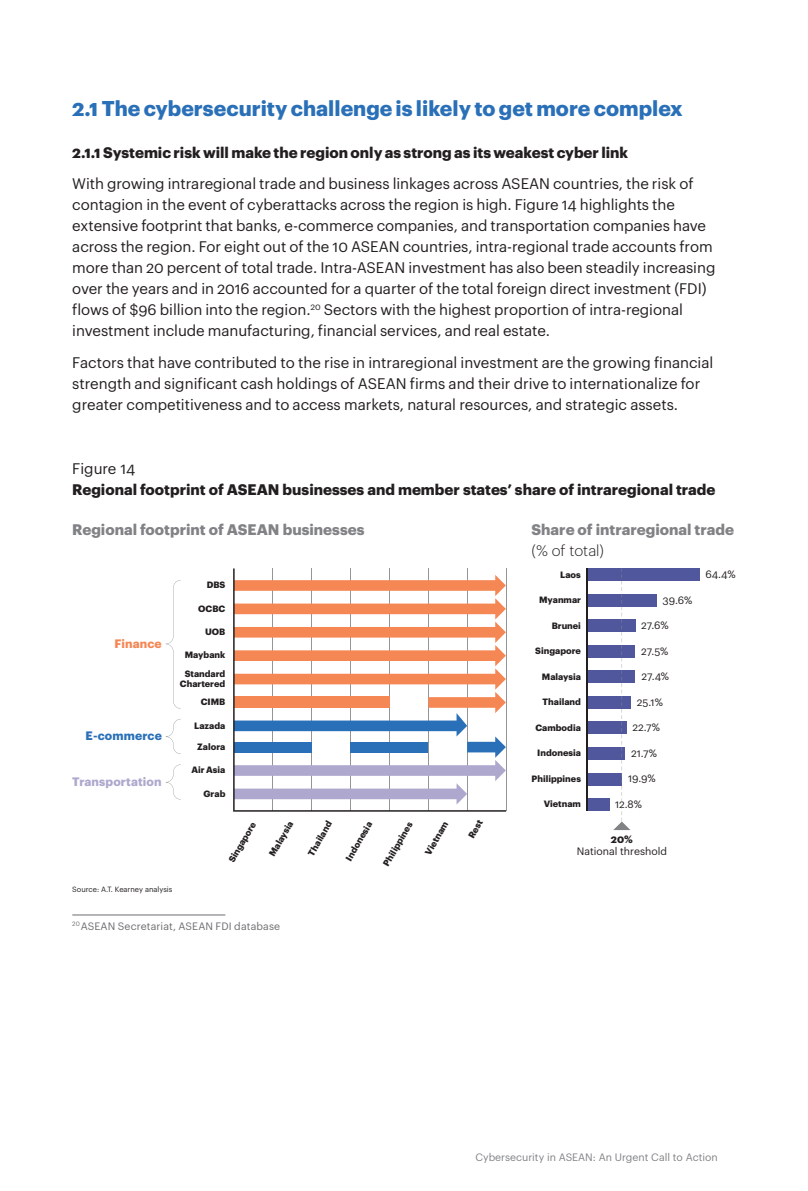
<style>
.page{position:relative;width:808px;height:1191px;background:#fff}
.page>*{position:absolute;margin:0;border:0;box-sizing:border-box;transform-origin:0 0}
.t1{font:700 21px "Graphik";color:#2a70b8}
.t2{font:15px/21px "Graphik";letter-spacing:-.005em;color:#231f20}
.t3{font:700 15px "Graphik";color:#231f20}
.t4{font:700 15px "Graphik";color:#808285}
.t5{font:300 15px "Graphik";color:#231f20}
.t6{font:700 12px "Graphik";letter-spacing:.01em;color:#aea8ce}
.t7{font:700 12px "Graphik";letter-spacing:.01em;color:#2a70b8}
.t8{font:700 12px "Graphik";letter-spacing:.01em;color:#f58754}
.t9{font:10.5px "Graphik";color:#231f20}
.t10{font:10.5px "Graphik";color:#808285}
.t11{font:10.5px "Graphik";letter-spacing:.01em;color:#6c6d70}
.t12{font:700 10.5px "Graphik";color:#231f20}
.t13{font:700 9px/18.5px "Graphik";color:#231f20}
.t14{font:7.5px "Graphik";color:#231f20}
</style>
<div class="page">
<hr style="left:506px;top:568px;width:1px;height:243px;background:#939598">
<svg style="left:166px;top:580px;width:15px;height:129px"></svg>
<svg style="left:166px;top:719px;width:15px;height:35px"></svg>
<svg style="left:166px;top:764px;width:15px;height:35px"></svg>
<svg style="left:233px;top:568px;width:273px;height:243px"></svg>
<div style="left:587px;top:568px;width:112px;height:13px;background:#50579c"></div>
<div style="left:587px;top:594px;width:69px;height:13px;background:#50579c"></div>
<div style="left:587px;top:619px;width:48px;height:13px;background:#50579c"></div>
<div style="left:587px;top:645px;width:48px;height:13px;background:#50579c"></div>
<div style="left:587px;top:670px;width:48px;height:13px;background:#50579c"></div>
<div style="left:587px;top:696px;width:44px;height:13px;background:#50579c"></div>
<div style="left:587px;top:721px;width:39px;height:13px;background:#50579c"></div>
<div style="left:587px;top:747px;width:38px;height:13px;background:#50579c"></div>
<div style="left:587px;top:772px;width:35px;height:13px;background:#50579c"></div>
<div style="left:587px;top:798px;width:22px;height:13px;background:#50579c"></div>
<hr style="left:586px;top:568px;width:2px;height:243px;background:#231f20">
<svg style="left:613px;top:568px;width:17px;height:262px"></svg>
<hr style="left:72px;top:914px;width:153px;height:1px;background:#6c6d70">
<h1 class="t1" style="left:72px;top:92px;width:612px">2.1 The cybersecurity challenge is likely to get more complex</h1>
<p class="t3" style="left:72px;top:141px;width:557px">2.1.1 Systemic risk will make the region only as strong as its weakest cyber link</p>
<p class="t2" style="left:72px;top:172px;width:645px">With growing intraregional trade and business linkages across ASEAN countries, the risk of contagion in the event of cyberattacks across the region is high. Figure 14 highlights the extensive footprint that banks, e-commerce companies, and transportation companies have across the region. For eight out of the 10 ASEAN countries, intra-regional trade accounts from more than 20 percent of total trade. Intra-ASEAN investment has also been steadily increasing over the years and in 2016 accounted for a quarter of the total foreign direct investment (FDI) flows of $96 billion into the region. <sup>20</sup> Sectors with the highest proportion of intra-regional investment include manufacturing, financial services, and real estate.</p>
<p class="t2" style="left:72px;top:351px;width:643px">Factors that have contributed to the rise in intraregional investment are the growing financial strength and significant cash holdings of ASEAN firms and their drive to internationalize for greater competitiveness and to access markets, natural resources, and strategic assets.</p>
<p class="t2" style="left:72px;top:456px;width:65px">Figure 14</p>
<p class="t3" style="left:72px;top:477px;width:645px">Regional footprint of ASEAN businesses and member states’ share of intraregional trade</p>
<p class="t4" style="left:72px;top:517px;width:294px">Regional footprint of ASEAN businesses</p>
<p class="t8" style="left:114px;top:634px;width:49px">Finance</p>
<p class="t7" style="left:86px;top:726px;width:78px">E-commerce</p>
<p class="t6" style="left:72px;top:772px;width:91px">Transportation</p>
<p class="t13" style="left:207px;top:575px;width:20px">DBS</p>
<p class="t13" style="left:198px;top:598px;width:29px">OCBC</p>
<p class="t13" style="left:205px;top:622px;width:22px">UOB</p>
<p class="t13" style="left:185px;top:645px;width:42px">Maybank<br>Standard</p>
<p class="t13" style="left:180px;top:673px;width:47px;text-align:right">Chartered<br>CIMB</p>
<p class="t13" style="left:194px;top:715px;width:33px">Lazada</p>
<p class="t13" style="left:197px;top:736px;width:30px">Zalora</p>
<p class="t13" style="left:192px;top:760px;width:35px">Air Asia</p>
<p class="t13" style="left:204px;top:783px;width:23px">Grab</p>
<p class="t14" style="left:72px;top:883px;width:102px">Source: A.T. Kearney analysis</p>
<p class="t13" style="left:222px;top:856px;width:47px;rotate:-60deg">Singapore</p>
<p class="t13" style="left:263px;top:850px;width:41px;rotate:-60deg">Malaysia</p>
<p class="t13" style="left:302px;top:850px;width:40px;rotate:-60deg">Thailand</p>
<p class="t13" style="left:339px;top:855px;width:45px;rotate:-60deg">Indonesia</p>
<p class="t13" style="left:462px;top:832px;width:21px;rotate:-60deg">Rest</p>
<p class="t13" style="left:377px;top:860px;width:51px;rotate:-60deg">Philippines</p>
<p class="t13" style="left:419px;top:849px;width:39px;rotate:-60deg">Vietnam</p>
<p class="t11" style="left:72px;top:918px;width:209px"><sup>20</sup>ASEAN Secretariat, ASEAN FDI database</p>
<p class="t4" style="left:531px;top:517px;width:204px">Share of intraregional trade</p>
<p class="t5" style="left:531px;top:539px;width:74px">(% of total)</p>
<p class="t13" style="left:560px;top:564px;width:22px">Laos</p>
<p class="t13" style="left:539px;top:590px;width:43px">Myanmar</p>
<p class="t13" style="left:552px;top:615px;width:31px">Brunei</p>
<p class="t13" style="left:535px;top:641px;width:47px">Singapore</p>
<p class="t13" style="left:542px;top:666px;width:41px">Malaysia</p>
<p class="t13" style="left:543px;top:692px;width:40px">Thailand</p>
<p class="t13" style="left:535px;top:717px;width:47px">Cambodia</p>
<p class="t13" style="left:537px;top:743px;width:45px">Indonesia</p>
<p class="t13" style="left:531px;top:768px;width:51px">Philippines</p>
<p class="t13" style="left:544px;top:794px;width:39px">Vietnam</p>
<p class="t9" style="left:705px;top:566px;width:32px">64.4%</p>
<p class="t9" style="left:662px;top:592px;width:31px">39.6%</p>
<p class="t9" style="left:641px;top:617px;width:29px">27.6%</p>
<p class="t9" style="left:641px;top:643px;width:29px">27.5%</p>
<p class="t9" style="left:641px;top:668px;width:29px">27.4%</p>
<p class="t9" style="left:637px;top:694px;width:28px">25.1%</p>
<p class="t9" style="left:632px;top:719px;width:29px">22.7%</p>
<p class="t9" style="left:631px;top:745px;width:27px">21.7%</p>
<p class="t9" style="left:628px;top:770px;width:29px">19.9%</p>
<p class="t9" style="left:615px;top:796px;width:28px">12.8%</p>
<p class="t12" style="left:611px;top:831px;width:23px">20%</p>
<p class="t9" style="left:577px;top:843px;width:92px">National threshold</p>
<p class="t10" style="left:475px;top:1149px;width:244px">Cybersecurity in ASEAN: An Urgent Call to Action</p>
</div>
